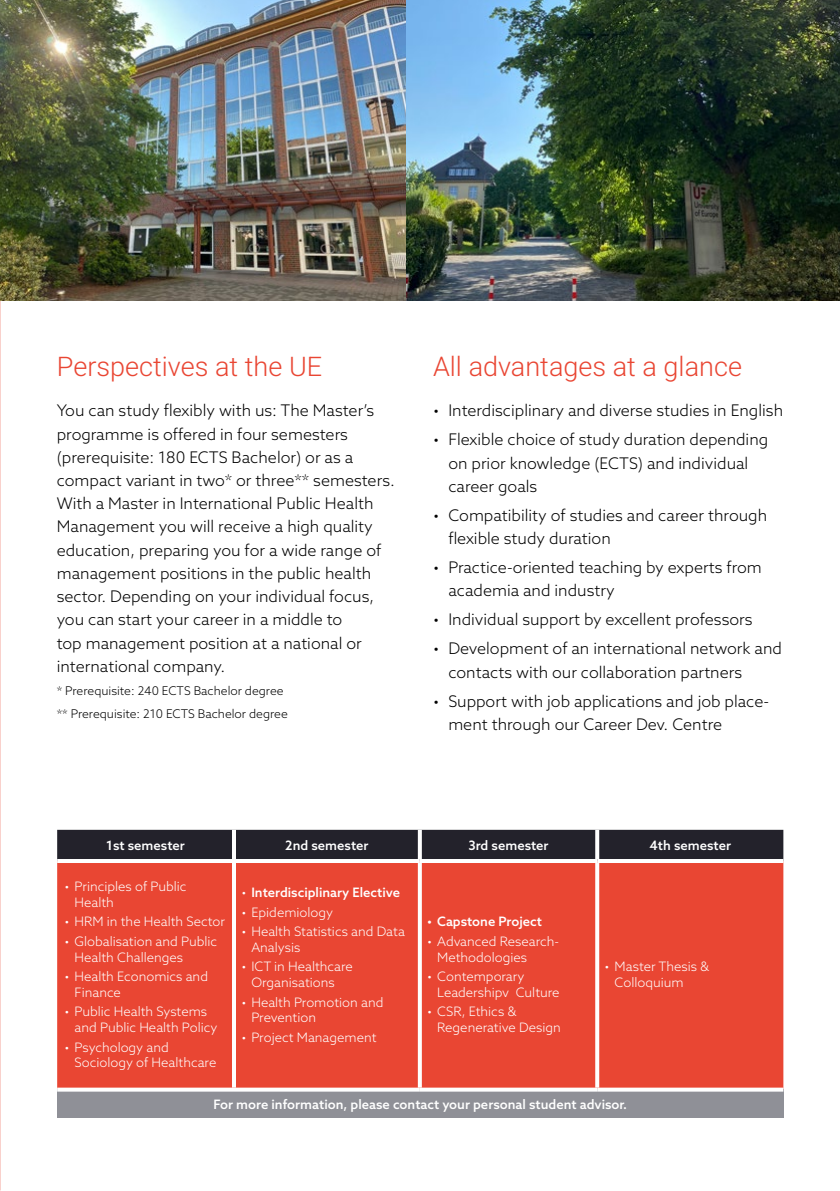
<style>
.page{position:relative;width:840px;height:1191px;background:#fff}
.page>*{position:absolute;margin:0;border:0;box-sizing:border-box;transform-origin:0 0}
.t1{font:300 27px "Heebo";color:#e94633}
.t2{font:300 16px/23.2px "Azo Sans";color:#000}
.t3{font:300 13px/15.6px "Azo Sans";color:#fff}
.t4{font:500 13px "Azo Sans";color:#fff}
.t5{font:300 12px/23.2px "Azo Sans";color:#000}
.s1{font-weight:300}
</style>
<div class="page">
<img style="left:0;top:0;width:407px;height:300px">
<img style="left:407px;top:0;width:432px;height:300px">
<div style="left:57px;top:830px;width:726px;height:29px;background:#23222b"></div>
<div style="left:57px;top:863px;width:726px;height:224px;background:#e94633"></div>
<div style="left:57px;top:1089px;width:726px;height:29px;background:#8f9097"></div>
<hr style="left:232px;top:830px;width:4px;height:29px;background:#fff">
<hr style="left:232px;top:863px;width:4px;height:224px;background:#fff">
<svg style="left:57px;top:1087px;width:177px;height:4px"></svg>
<svg style="left:234px;top:1087px;width:185px;height:4px"></svg>
<svg style="left:419px;top:1087px;width:178px;height:4px"></svg>
<svg style="left:597px;top:1087px;width:186px;height:4px"></svg>
<svg style="left:417px;top:830px;width:4px;height:29px"></svg>
<svg style="left:595px;top:830px;width:4px;height:29px"></svg>
<svg style="left:417px;top:863px;width:4px;height:224px"></svg>
<svg style="left:595px;top:863px;width:4px;height:224px"></svg>
<h1 class="t1" style="left:57px;top:347px;width:267px">Perspectives at the UE</h1>
<p class="t2" style="left:57px;top:399px;width:339px">You can study flexibly with us: The Master’s programme is offered in four semesters (prerequisite: 180 ECTS Bachelor) or as a compact variant in two* or three** semesters.<br>With a Master in International Public Health Management you will receive a high quality education, preparing you for a wide range of management positions in the public health sector. Depending on your individual focus, you can start your career in a middle to<br>top management position at a national or international company.</p>
<p class="t5" style="left:57px;top:679px;width:232px">* Prerequisite: 240 ECTS Bachelor degree ** Prerequisite: 210 ECTS Bachelor degree</p>
<h1 class="t1" style="left:433px;top:347px;width:310px">All advantages at a glance</h1>
<p class="t2" style="left:433px;top:399px;width:351px">• Interdisciplinary and diverse studies in English</p>
<p class="t2" style="left:448px;top:428px;width:321px;text-indent:-15px">• Flexible choice of study duration depending on prior knowledge (ECTS) and individual career goals</p>
<p class="t2" style="left:448px;top:503px;width:320px;text-indent:-15px">• Compatibility of studies and career through flexible study duration</p>
<p class="t2" style="left:448px;top:555px;width:315px;text-indent:-15px">• Practice-oriented teaching by experts from academia and industry</p>
<p class="t2" style="left:433px;top:608px;width:321px">• Individual support by excellent professors</p>
<p class="t2" style="left:448px;top:637px;width:335px;text-indent:-15px">• Development of an international network and contacts with our collaboration partners</p>
<p class="t2" style="left:448px;top:689px;width:322px;text-indent:-15px">• Support with job applications and job place&shy;ment through our Career Dev. Centre</p>
<p class="t4" style="left:106px;top:837px;width:80px">1st semester</p>
<p class="t4" style="left:285px;top:837px;width:85px">2nd semester</p>
<p class="t4" style="left:468px;top:837px;width:82px">3rd semester</p>
<p class="t4" style="left:649px;top:837px;width:83px">4th semester</p>
<p class="t3" style="left:74px;top:878px;width:113px;text-indent:-10px">• Principles of Public<br>Health</p>
<p class="t3" style="left:64px;top:913px;width:162px">• HRM in the Health Sector</p>
<p class="t3" style="left:74px;top:933px;width:144px;text-indent:-10px">• Globalisation and Public<br>Health Challenges</p>
<p class="t3" style="left:74px;top:968px;width:135px;text-indent:-10px">• Health Economics and<br>Finance</p>
<p class="t3" style="left:74px;top:1003px;width:144px;text-indent:-10px">• Public Health Systems and Public Health Policy</p>
<p class="t3" style="left:74px;top:1039px;width:143px;text-indent:-10px">• Psychology and<br>Sociology of Healthcare</p>
<p class="t4" style="left:241px;top:883px;width:160px"><span class="s1">•</span> Interdisciplinary Elective</p>
<p class="t3" style="left:241px;top:904px;width:93px">• Epidemiology</p>
<p class="t3" style="left:251px;top:923px;width:155px;text-indent:-10px">• Health Statistics and Data<br>Analysis</p>
<p class="t3" style="left:251px;top:959px;width:103px;text-indent:-10px">• ICT in Healthcare<br>Organisations</p>
<p class="t3" style="left:251px;top:994px;width:133px;text-indent:-10px">• Health Promotion and<br>Prevention</p>
<p class="t3" style="left:241px;top:1029px;width:137px">• Project Management</p>
<p class="t4" style="left:427px;top:913px;width:116px">• Capstone Project</p>
<p class="t3" style="left:437px;top:933px;width:123px;text-indent:-10px">• Advanced Research-<br>Methodologies</p>
<p class="t3" style="left:437px;top:968px;width:124px;text-indent:-10px">• Contemporary<br>Leadershipv Culture</p>
<p class="t3" style="left:437px;top:1004px;width:125px;text-indent:-10px">• CSR, Ethics &amp;<br>Regenerative Design</p>
<p class="t3" style="left:614px;top:959px;width:96px;text-indent:-10px">• Master Thesis &amp;<br>Colloquium</p>
<p class="t4" style="left:213px;top:1095px;width:415px">For more information, please contact your personal student advisor.</p>
</div>
